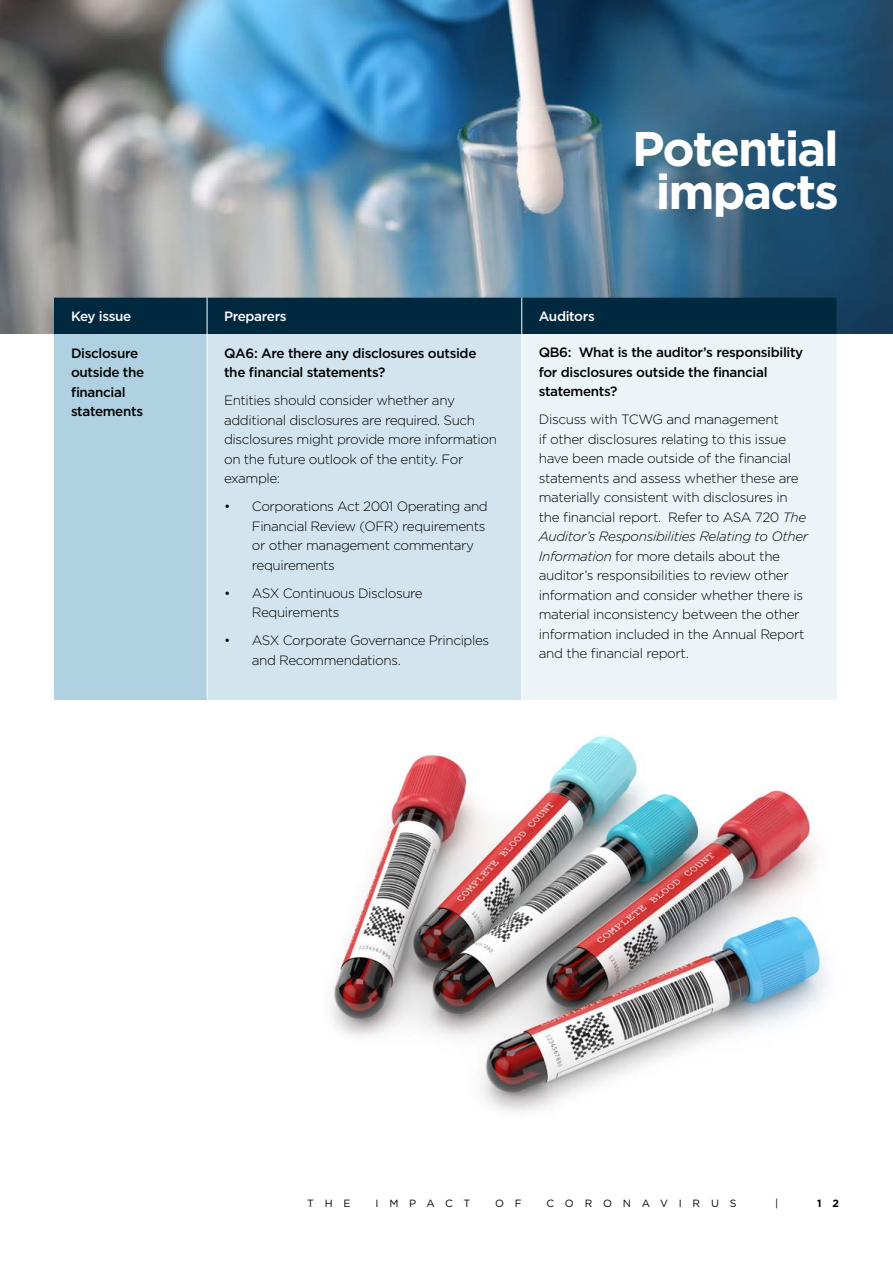
<style>
.page{position:relative;width:893px;height:1263px;background:#fff}
.page>*{position:absolute;margin:0;border:0;box-sizing:border-box;transform-origin:0 0}
.t1{font:700 48.6px/43px "Gotham";letter-spacing:-.04em;color:#fff;text-align:center}
.t2{font:300 13.5px/19.5px "Gotham";letter-spacing:-.03em;color:#000}
.t3{font:500 13.5px/19.5px "Gotham";letter-spacing:-.025em;color:#000}
.t4{font:500 13.5px "Gotham";letter-spacing:-.025em;color:#fff}
.t5{font:10.5px "Gotham";letter-spacing:1.03em;color:#000}
.t6{font:700 10.5px "Gotham";color:#000}
.s1{font-style:italic}
</style>
<div class="page">
<img style="left:331px;top:735px;width:496px;height:377px">
<img style="left:1px;top:0;width:892px;height:334px">
<div style="left:54px;top:298px;width:782px;height:36px;background:#00293f"></div>
<div style="left:54px;top:334px;width:153px;height:365px;background:#afd1e1"></div>
<div style="left:207px;top:334px;width:315px;height:365px;background:#d2e5ee"></div>
<div style="left:522px;top:334px;width:314px;height:365px;background:#ecf4f8"></div>
<hr style="left:207px;top:298px;width:1px;height:36px;background:#fff">
<hr style="left:521px;top:298px;width:1px;height:36px;background:#fff">
<hr style="left:207px;top:334px;width:1px;height:365px;background:#fff">
<hr style="left:521px;top:334px;width:1px;height:365px;background:#fff">
<h1 class="t1" style="left:632px;top:127px;width:208px">Potential impacts</h1>
<p class="t4" style="left:71px;top:308px;width:62px">Key issue</p>
<p class="t4" style="left:224px;top:308px;width:64px">Preparers</p>
<p class="t4" style="left:539px;top:308px;width:57px">Auditors</p>
<p class="t3" style="left:71px;top:343px;width:75px">Disclosure outside the financial statements</p>
<p class="t3" style="left:224px;top:343px;width:254px">QA6: Are there any disclosures outside the financial statements?</p>
<p class="t3" style="left:539px;top:343px;width:266px">QB6: What is the auditor’s responsibility for disclosures outside the financial statements?</p>
<p class="t2" style="left:539px;top:410px;width:271px">Discuss with TCWG and management<br>if other disclosures relating to this issue have been made outside of the financial statements and assess whether these are materially consistent with disclosures in the financial report. Refer to ASA 720 <span class="s1">The Auditor’s Responsibilities Relating to Other Information</span> for more details about the auditor’s responsibilities to review other information and consider whether there is material inconsistency between the other information included in the Annual Report and the financial report.</p>
<p class="t2" style="left:224px;top:390px;width:274px">Entities should consider whether any additional disclosures are required. Such disclosures might provide more information on the future outlook of the entity. For example:</p>
<p class="t2" style="left:224px;top:496px;width:8px">•</p>
<p class="t2" style="left:252px;top:496px;width:237px">Corporations Act 2001 Operating and<br>Financial Review (OFR) requirements or other management commentary requirements</p>
<p class="t2" style="left:224px;top:583px;width:8px">•</p>
<p class="t2" style="left:252px;top:583px;width:172px">ASX Continuous Disclosure<br>Requirements</p>
<p class="t2" style="left:224px;top:630px;width:8px">•</p>
<p class="t2" style="left:252px;top:630px;width:239px">ASX Corporate Governance Principles and Recommendations.</p>
<p class="t5" style="left:307px;top:1196px;width:45px">THE</p>
<p class="t5" style="left:375px;top:1196px;width:96px">IMPACT</p>
<p class="t5" style="left:495px;top:1196px;width:28px">O F</p>
<p class="t5" style="left:547px;top:1196px;width:191px">CORONAVIRUS</p>
<p class="t5" style="left:775px;top:1196px;width:5px">|</p>
<p class="t6" style="left:817px;top:1196px;width:23px">1 2</p>
</div>
